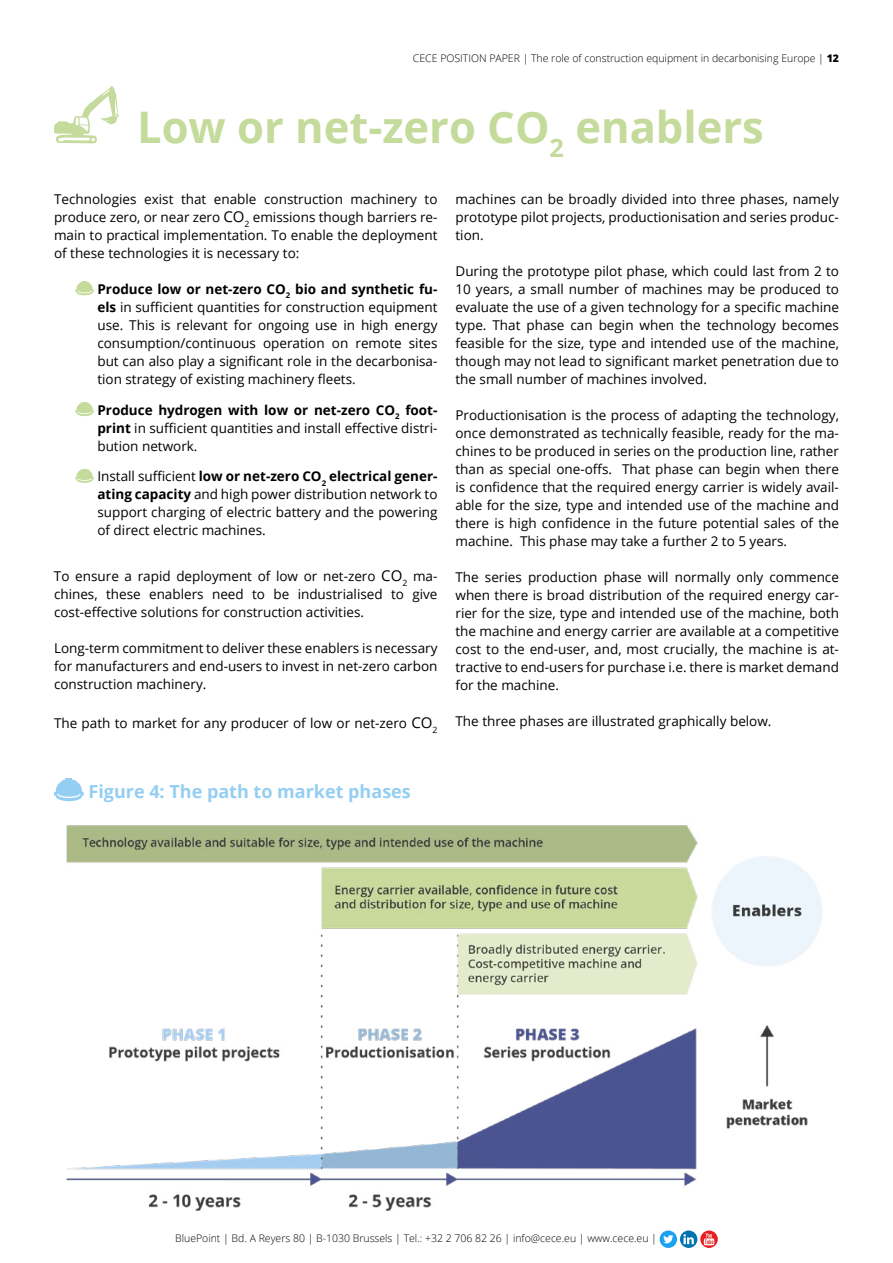
<style>
.page{position:relative;width:893px;height:1263px;background:#fff}
.page>*{position:absolute;margin:0;border:0;box-sizing:border-box;transform-origin:0 0}
.t1{font:700 43.5px "Open Sans";color:#c4db9b}
.t2{font:700 18px "Open Sans";color:#94cef2}
.t3{font:13.5px/18px "Open Sans";color:#000;text-align:justify}
.t4{font:300 10.5px "Open Sans";color:#000}
.s1{font-weight:800}
.s2{font-size:15px}
.s3{font-weight:700}
</style>
<div class="page">
<svg style="left:660px;top:1230px;width:37px;height:18px"></svg>
<svg style="left:700px;top:1230px;width:18px;height:18px"></svg>
<svg style="left:704px;top:1233px;width:10px;height:12px"></svg>
<div style="left:66px;top:778px;width:6px;height:10px;background:#94cef2"></div>
<svg style="left:54px;top:780px;width:30px;height:21px"></svg>
<svg style="left:75px;top:281px;width:19px;height:14px"></svg>
<svg style="left:75px;top:402px;width:19px;height:14px"></svg>
<svg style="left:75px;top:469px;width:19px;height:14px"></svg>
<img style="left:66px;top:825px;width:756px;height:386px">
<svg style="left:54px;top:86px;width:65px;height:57px"></svg>
<p class="t4" style="left:413px;top:51px;width:427px">CECE POSITION PAPER | The role of construction equipment in decarbonising Europe | <span class="s1">12</span></p>
<h1 class="t1" style="left:137px;top:96px;width:628px">Low or net-zero CO<sub>2</sub> enablers</h1>
<p class="t3" style="left:54px;top:190px;width:385px">Technologies exist that enable construction machinery to produce zero, or near zero <span class="s2">CO</span><sub>2</sub> emissions though barriers re&shy;main to practical implementation. To enable the deployment of these technologies it is necessary to:</p>
<p class="t3" style="left:97px;top:280px;width:342px"><span class="s3">Produce low or net-zero CO</span><sub>2</sub> <span class="s3">bio and synthetic fu&shy;els</span> in sufficient quantities for construction equipment use. This is relevant for ongoing use in high energy consumption/continuous operation on remote sites but can also play a significant role in the decarbonisa&shy;tion strategy of existing machinery fleets.</p>
<p class="t3" style="left:97px;top:400px;width:342px"><span class="s3">Produce hydrogen with low or net-zero CO</span><sub>2</sub> <span class="s3">foot&shy;print</span> in sufficient quantities and install effective distri&shy;bution network.</p>
<p class="t3" style="left:97px;top:467px;width:342px">Install sufficient <span class="s3">low or net-zero CO</span><sub>2</sub> <span class="s3">electrical gener&shy;ating capacity</span> and high power distribution network to support charging of electric battery and the powering of direct electric machines.</p>
<p class="t3" style="left:54px;top:567px;width:385px">To ensure a rapid deployment of low or net-zero <span class="s2">CO</span><sub>2</sub> ma&shy;chines, these enablers need to be industrialised to give cost-effective solutions for construction activities.</p>
<p class="t3" style="left:54px;top:639px;width:385px">Long-term commitment to deliver these enablers is necessary for manufacturers and end-users to invest in net-zero carbon construction machinery.</p>
<p class="t3" style="left:54px;top:714px;width:385px">The path to market for any producer of low or net-zero <span class="s2">CO</span><sub>2</sub></p>
<p class="t3" style="left:455px;top:190px;width:385px">machines can be broadly divided into three phases, namely prototype pilot projects, productionisation and series produc&shy;tion.</p>
<p class="t3" style="left:455px;top:262px;width:385px">During the prototype pilot phase, which could last from 2 to 10 years, a small number of machines may be produced to evaluate the use of a given technology for a specific machine type. That phase can begin when the technology becomes feasible for the size, type and intended use of the machine, though may not lead to significant market penetration due to the small number of machines involved.</p>
<p class="t3" style="left:455px;top:406px;width:385px">Productionisation is the process of adapting the technology, once demonstrated as technically feasible, ready for the ma&shy;chines to be produced in series on the production line, rather than as special one-offs. That phase can begin when there is confidence that the required energy carrier is widely avail&shy;able for the size, type and intended use of the machine and there is high confidence in the future potential sales of the machine. This phase may take a further 2 to 5 years.</p>
<p class="t3" style="left:455px;top:567px;width:385px">The series production phase will normally only commence when there is broad distribution of the required energy car&shy;rier for the size, type and intended use of the machine, both the machine and energy carrier are available at a competitive cost to the end-user, and, most crucially, the machine is at&shy;tractive to end-users for purchase i.e. there is market demand for the machine.</p>
<p class="t3" style="left:455px;top:711px;width:318px">The three phases are illustrated graphically below.</p>
<h2 class="t2" style="left:88px;top:779px;width:324px">Figure 4: The path to market phases</h2>
<p class="t4" style="left:175px;top:1231px;width:483px">BluePoint | Bd. A Reyers 80 | B-1030 Brussels | Tel.: +32 2 706 82 26 | info@cece.eu | www.cece.eu |</p>
</div>
